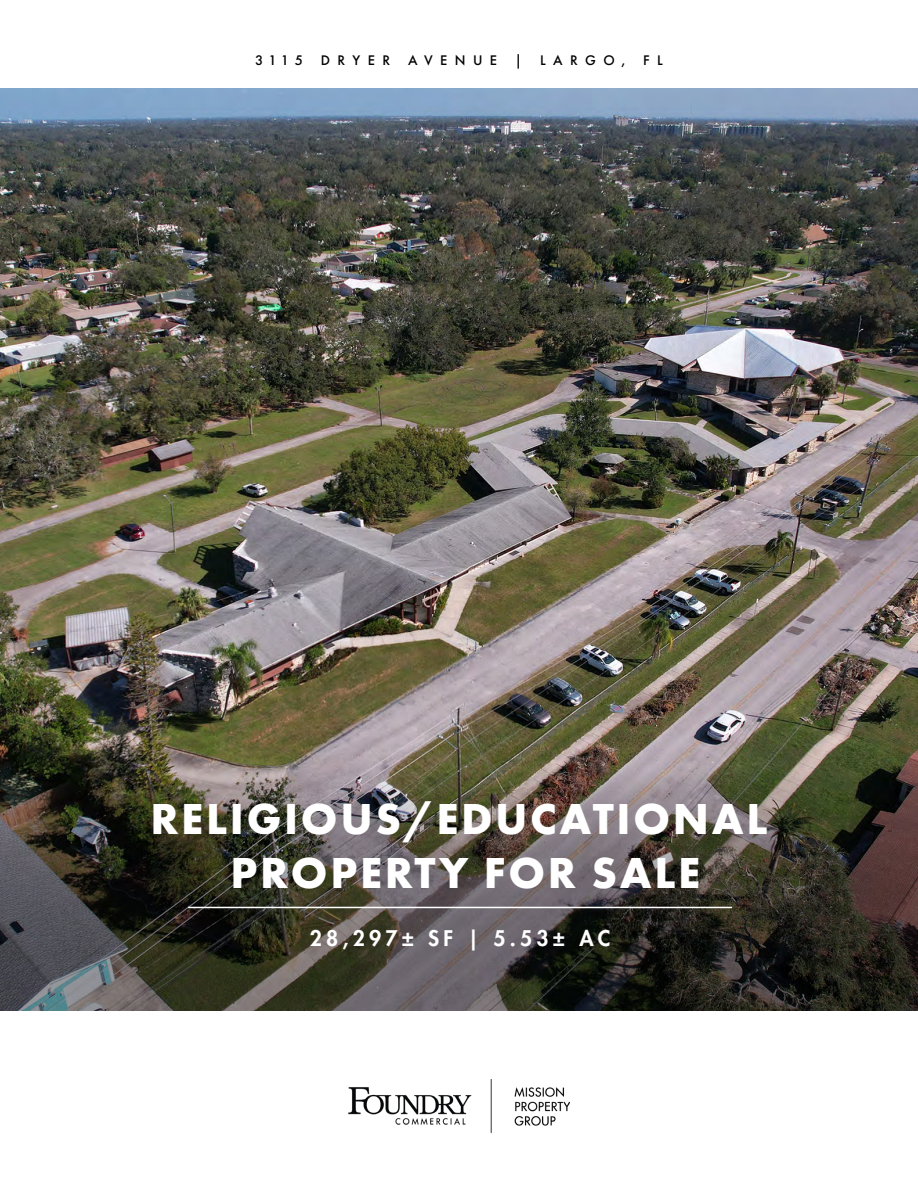
<style>
.page{position:relative;width:918px;height:1188px;background:#fff}
.page>*{position:absolute;margin:0;border:0;box-sizing:border-box;transform-origin:0 0}
.t1{font:700 45px/54px "Futura PT";letter-spacing:.06em;color:#fff;text-align:center}
.t2{font:800 21px "Futura Std";letter-spacing:.2em;color:#fff}
.t3{font:500 14.4px "Futura PT";letter-spacing:.51em;color:#000}
</style>
<div class="page">
<img style="left:0;top:89px;width:918px;height:661px">
<img style="left:348px;top:1079px;width:222px;height:54px">
<img style="left:0;top:750px;width:918px;height:261px">
<hr style="left:188px;top:907px;width:544px;height:1px;background:#fff">
<p class="t3" style="left:255px;top:51px;width:409px">3115 DRYER AVENUE | LARGO, FL</p>
<p class="t1" style="left:150px;top:790px;width:619px">RELIGIOUS/EDUCATIONAL<br>PROPERTY FOR SALE</p>
<p class="t2" style="left:310px;top:925px;width:302px">28,297± SF | 5.53± AC</p>
</div>
